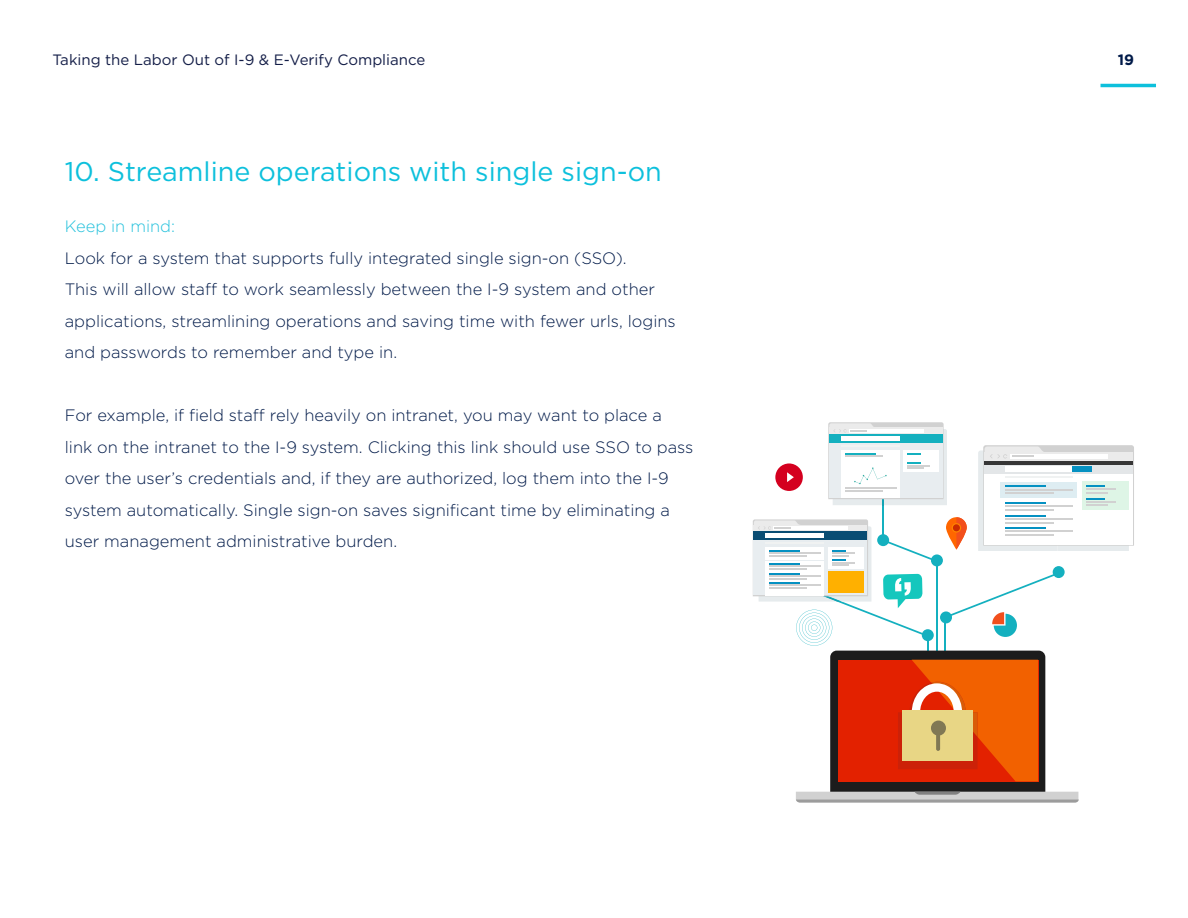
<style>
.page{position:relative;width:1188px;height:918px;background:#fff}
.page>*{position:absolute;margin:0;border:0;box-sizing:border-box;transform-origin:0 0}
.t1{font:27px "Gotham HTF";color:#0dc0dc}
.t2{font:300 16.5px/31.5px "Gotham HTF";color:#001a49}
.t3{font:300 16.5px "Gotham HTF";color:#24c1dc}
.t4{font:15px "Gotham HTF";color:#131d47}
.t5{font:700 15px "Gotham HTF";color:#001a49}
</style>
<div class="page">
<hr style="left:1101px;top:84px;width:55px;height:3px;background:#0dc0dc">
<hr style="left:944px;top:618px;width:2px;height:92px;background:#14b0bf">
<hr style="left:927px;top:635px;width:2px;height:92px;background:#14b0bf">
<div style="left:940px;top:611px;width:12px;height:12px;background:#14b0bf;border-radius:50%"></div>
<div style="left:1053px;top:566px;width:12px;height:12px;background:#14b0bf;border-radius:50%"></div>
<hr style="left:936px;top:560px;width:2px;height:92px;background:#14b0bf">
<div style="left:931px;top:554px;width:12px;height:12px;background:#14b0bf;border-radius:50%"></div>
<hr style="left:882px;top:445px;width:2px;height:92px;background:#14b0bf">
<div style="left:830px;top:651px;width:215px;height:150px;background:#1c1c1c;border-radius:7px"></div>
<svg style="left:796px;top:792px;width:283px;height:11px;background:#c0c0c0"></svg>
<div style="left:838px;top:660px;width:200px;height:121px;background:#e32100"></div>
<svg style="left:898px;top:660px;width:140px;height:121px"></svg>
<svg style="left:978px;top:445px;width:156px;height:106px"></svg>
<hr style="left:1086px;top:501px;width:30px;height:2px;background:#d1d1d1">
<hr style="left:1086px;top:504px;width:22px;height:2px;background:#d1d1d1">
<hr style="left:1012px;top:455px;width:22px;height:2px;background:#d1d1d1">
<svg style="left:945px;top:572px;width:113px;height:65px"></svg>
<svg style="left:753px;top:519px;width:185px;height:127px"></svg>
<svg style="left:946px;top:517px;width:21px;height:33px"></svg>
<svg style="left:952px;top:517px;width:15px;height:33px"></svg>
<div style="left:775px;top:463px;width:28px;height:28px;background:#d4001f;border-radius:50%"></div>
<svg style="left:787px;top:472px;width:7px;height:10px"></svg>
<svg style="left:828px;top:422px;width:119px;height:83px"></svg>
<p class="t4" style="left:52px;top:51px;width:374px">Taking the Labor Out of I-9 &amp; E-Verify Compliance</p>
<p class="t5" style="left:1118px;top:51px;width:18px">19</p>
<h1 class="t1" style="left:65px;top:157px;width:598px">10. Streamline operations with single sign-on</h1>
<p class="t3" style="left:65px;top:218px;width:112px">Keep in mind:</p>
<p class="t2" style="left:65px;top:242px;width:612px">Look for a system that supports fully integrated single sign-on (SSO).<br>This will allow staff to work seamlessly between the I-9 system and other applications, streamlining operations and saving time with fewer urls, logins and passwords to remember and type in.</p>
<p class="t2" style="left:65px;top:400px;width:630px">For example, if field staff rely heavily on intranet, you may want to place a link on the intranet to the I-9 system. Clicking this link should use SSO to pass over the user’s credentials and, if they are authorized, log them into the I-9 system automatically. Single sign-on saves significant time by eliminating a user management administrative burden.</p>
</div>
